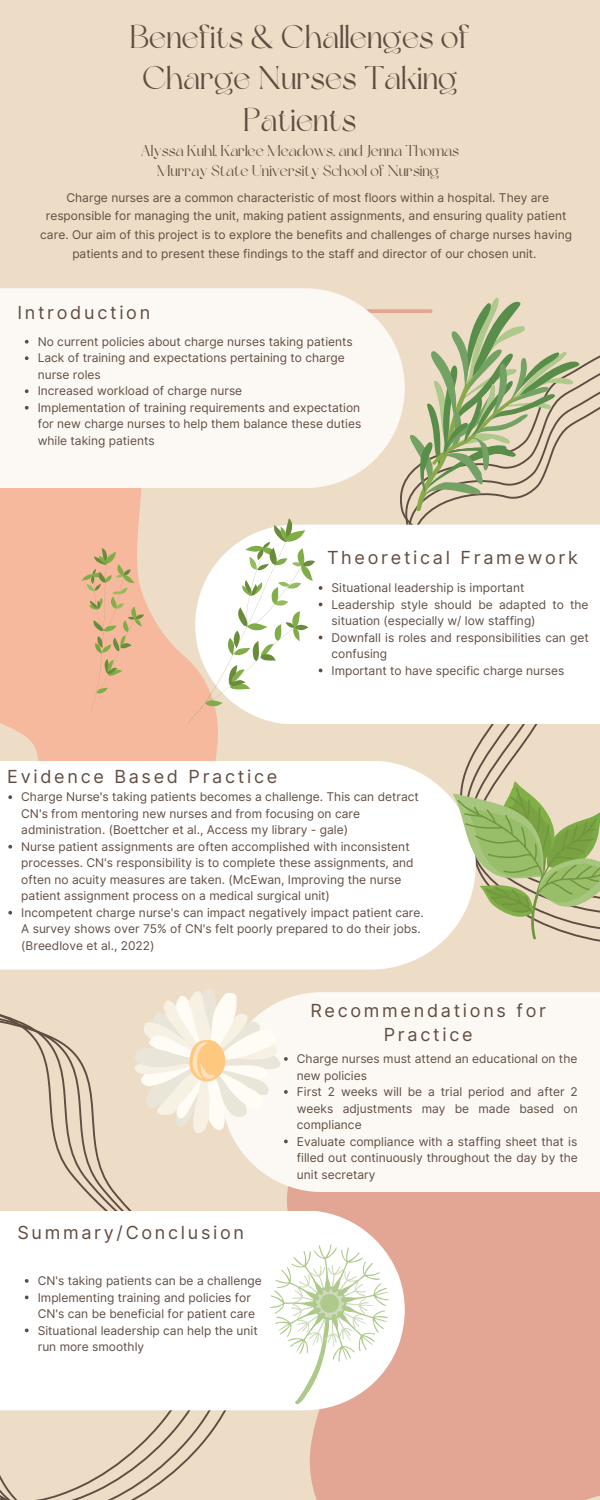
<style>
.page{position:relative;width:600px;height:1500px;background:#edddc6}
.page>*{position:absolute;margin:0;border:0;box-sizing:border-box;transform-origin:0 0}
.t1{font:32.6px/41.2px "Dream Avenue";color:#604d42;text-align:center}
.t2{font:18px/24.8px "Inter";letter-spacing:.15em;color:#604d42;text-align:center}
.t3{font:15.6px/19.5px "Dream Avenue";color:#604d42;text-align:center}
.t4{font:12px/16.5px "Inter";color:#604d42}
</style>
<div class="page">
<svg style="left:263px;top:288px;width:337px;height:654px"></svg>
<svg style="left:0;top:488px;width:368px;height:273px;fill:#f6b99d"></svg>
<div style="left:0;top:289px;width:405px;height:199px;background:#fcf9f4"></div>
<div style="left:322px;top:525px;width:278px;height:199px;background:#fff"></div>
<div style="left:0;top:761px;width:476px;height:209px;background:#fff"></div>
<div style="left:287px;top:1192px;width:313px;height:308px;background:#e3a694"></div>
<svg style="left:0;top:1014px;width:206px;height:486px"></svg>
<div style="left:236px;top:992px;width:364px;height:200px;background:#fcf9f4"></div>
<div style="left:0;top:1211px;width:405px;height:199px;background:#fff"></div>
<svg style="left:408px;top:296px;width:174px;height:215px"></svg>
<svg style="left:188px;top:518px;width:134px;height:206px"></svg>
<svg style="left:41px;top:547px;width:125px;height:164px;background:#edba9a"></svg>
<svg style="left:453px;top:781px;width:147px;height:158px"></svg>
<svg style="left:265px;top:1240px;width:130px;height:167px;background:#f0f1e7"></svg>
<svg style="left:25px;top:340px;width:4px;height:4px"></svg>
<svg style="left:25px;top:356px;width:4px;height:4px"></svg>
<svg style="left:25px;top:389px;width:4px;height:4px"></svg>
<svg style="left:25px;top:406px;width:4px;height:4px"></svg>
<svg style="left:131px;top:989px;width:157px;height:154px"></svg>
<svg style="left:8px;top:795px;width:4px;height:4px"></svg>
<svg style="left:8px;top:845px;width:4px;height:4px"></svg>
<svg style="left:8px;top:911px;width:4px;height:4px"></svg>
<svg style="left:25px;top:1279px;width:4px;height:4px"></svg>
<svg style="left:25px;top:1296px;width:4px;height:3px"></svg>
<svg style="left:25px;top:1329px;width:4px;height:3px"></svg>
<h1 class="t1" style="left:130px;top:19px;width:341px">Benefits &amp; Challenges of<br>Charge Nurses Taking<br>Patients</h1>
<p class="t3" style="left:141px;top:143px;width:320px">Alyssa Kuhl, Karlee Meadows, and Jenna Thomas<br>Murray State University School of Nursing</p>
<p class="t4" style="left:40px;top:188px;width:533px;line-height:18.8px;text-align:center">Charge nurses are a common characteristic of most floors within a hospital. They are responsible for managing the unit, making patient assignments, and ensuring quality patient care. Our aim of this project is to explore the benefits and challenges of charge nurses having patients and to present these findings to the staff and director of our chosen unit.</p>
<h2 class="t2" style="left:17px;top:300px;width:134px">Introduction</h2>
<p class="t4" style="left:38px;top:333px;width:325px">No current policies about charge nurses taking patients Lack of training and expectations pertaining to charge nurse roles<br>Increased workload of charge nurse<br>Implementation of training requirements and expectation for new charge nurses to help them balance these duties while taking patients</p>
<h2 class="t2" style="left:327px;top:545px;width:252px">Theoretical Framework</h2>
<p class="t4" style="left:332px;top:579px;width:259px">Situational leadership is important Leadership style should be adapted to the situation (especially w/ low staffing)<br>Downfall is roles and responsibilities can get confusing<br>Important to have specific charge nurses</p>
<h2 class="t2" style="left:7px;top:764px;width:272px">Evidence Based Practice</h2>
<p class="t4" style="left:21px;top:789px;width:404px">Charge Nurse's taking patients becomes a challenge. This can detract CN's from mentoring new nurses and from focusing on care administration. (Boettcher et al., Access my library - gale)<br>Nurse patient assignments are often accomplished with inconsistent processes. CN's responsibility is to complete these assignments, and often no acuity measures are taken. (McEwan, Improving the nurse patient assignment process on a medical surgical unit)<br>Incompetent charge nurse's can impact negatively impact patient care.<br>A survey shows over 75% of CN's felt poorly prepared to do their jobs. (Breedlove et al., 2022)</p>
<h2 class="t2" style="left:310px;top:998px;width:237px">Recommendations for<br>Practice</h2>
<h2 class="t2" style="left:17px;top:1220px;width:228px">Summary/Conclusion</h2>
<p class="t4" style="left:38px;top:1272px;width:225px">CN's taking patients can be a challenge Implementing training and policies for CN's can be beneficial for patient care Situational leadership can help the unit run more smoothly</p>
<p class="t4" style="left:297px;top:1050px;width:282px">Charge nurses must attend an educational on the new policies<br>First 2 weeks will be a trial period and after 2 weeks adjustments may be made based on compliance<br>Evaluate compliance with a staffing sheet that is filled out continuously throughout the day by the unit secretary</p>
</div>
